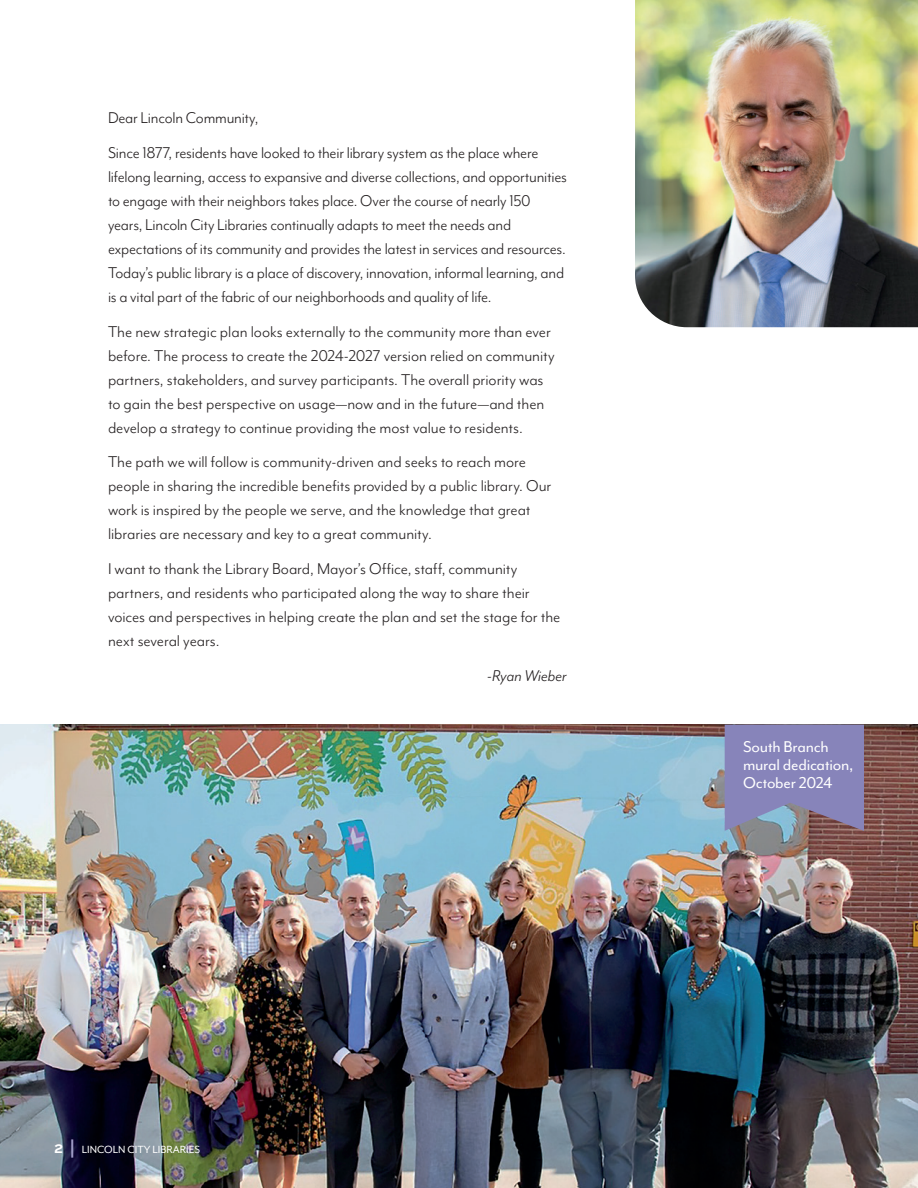
<style>
.page{position:relative;width:918px;height:1188px;background:#fff}
.page>*{position:absolute;margin:0;border:0;box-sizing:border-box;transform-origin:0 0}
.t1{font:18px/24px "Mr Eaves Mod OT";letter-spacing:-.01em;color:#231f20}
.t2{font:18px/18px "Mr Eaves Mod OT";letter-spacing:-.015em;color:#fff}
.t3{font:italic 18px "Mr Eaves Mod OT";color:#231f20}
.t4{font:12px "Mr Eaves Mod OT";color:#fff}
.s1{font-family:"Sweet Sans Pro";font-weight:700;font-size:15px}
.s2{font-family:"Sweet Sans Pro";font-weight:700;font-size:15px;color:#a5a2cc}
</style>
<div class="page">
<img style="left:0;top:725px;width:918px;height:463px">
<img style="left:635px;top:0;width:283px;height:327px">
<svg style="left:725px;top:725px;width:139px;height:106px;background:#8684b3"></svg>
<p class="t1" style="left:108px;top:101px;width:432px;line-height:34.8px">Dear Lincoln Community,<br>Since 1877, residents have looked to their library system as the place where</p>
<p class="t1" style="left:108px;top:165px;width:460px">lifelong learning, access to expansive and diverse collections, and opportunities to engage with their neighbors takes place. Over the course of nearly 150 years, Lincoln City Libraries continually adapts to meet the needs and expectations of its community and provides the latest in services and resources.<br>Today’s public library is a place of discovery, innovation, informal learning, and is a vital part of the fabric of our neighborhoods and quality of life.</p>
<p class="t1" style="left:108px;top:320px;width:448px">The new strategic plan looks externally to the community more than ever before. The process to create the 2024-2027 version relied on community partners, stakeholders, and survey participants. The overall priority was to gain the best perspective on usage—now and in the future—and then develop a strategy to continue providing the most value to residents.</p>
<p class="t1" style="left:108px;top:450px;width:445px">The path we will follow is community-driven and seeks to reach more people in sharing the incredible benefits provided by a public library. Our work is inspired by the people we serve, and the knowledge that great libraries are necessary and key to a great community.</p>
<p class="t1" style="left:108px;top:557px;width:454px">I want to thank the Library Board, Mayor’s Office, staff, community partners, and residents who participated along the way to share their voices and perspectives in helping create the plan and set the stage for the next several years.</p>
<p class="t3" style="left:487px;top:666px;width:81px">-Ryan Wieber</p>
<p class="t4" style="left:54px;top:1143px;width:148px"><span class="s1">2</span> <span class="s2">|</span> LINCOLN CITY LIBRARIES</p>
<p class="t2" style="left:743px;top:737px;width:112px">South Branch mural dedication,<br>October 2024</p>
</div>
